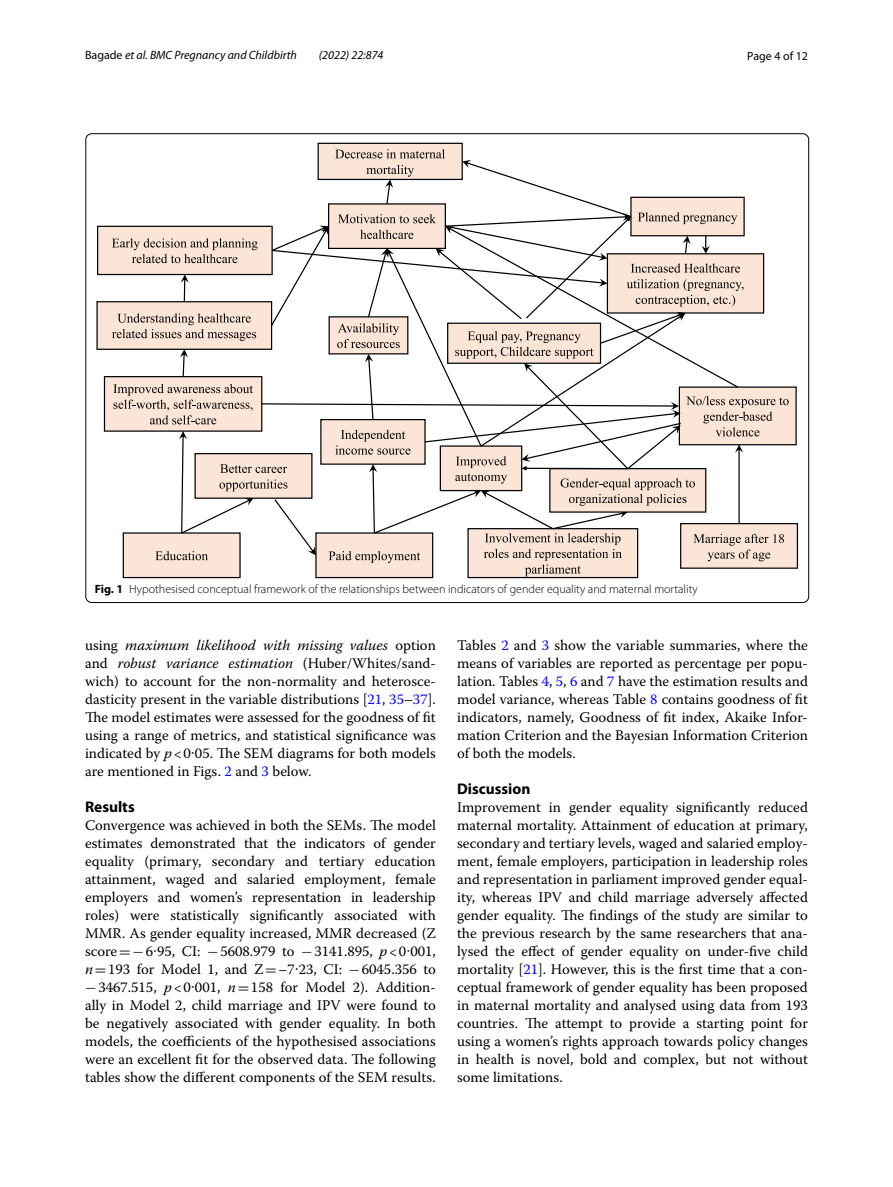
<style>
.page{position:relative;width:893px;height:1187px;background:#fff}
.page>*{position:absolute;margin:0;border:0;box-sizing:border-box;transform-origin:0 0}
.t1{font:700 15.45px "Myriad Pro";color:#000}
.t2{font:14.7px/18px "Warnock Pro";color:#000;text-align:justify}
.t3{font:300 12px "Myriad Pro";color:#000}
.t4{font:italic 12px "Myriad Pro";color:#000}
.t5{font:12px "Myriad Pro";color:#000}
.s1{font-style:normal}
.s2{font-weight:700}
.s3{font-style:italic}
.s4{color:#00f}
.s5{font-family:"Code 2000"}
.s6{font-family:"MTSY"}
</style>
<div class="page">
<div style="left:123px;top:532px;width:118px;height:46px;border:1px solid #000"></div>
<div style="left:467px;top:528px;width:171px;height:50px;border:1px solid #000"></div>
<div style="left:679px;top:387px;width:117px;height:57px;background:#fbe5d6"></div>
<div style="left:104px;top:376px;width:158px;height:55px;background:#fbe5d6;border:1px solid #000"></div>
<div style="left:98px;top:226px;width:174px;height:48px;background:#fbe5d6"></div>
<div style="left:681px;top:523px;width:116px;height:45px;background:#fbe5d6"></div>
<div style="left:680px;top:523px;width:118px;height:45px;border:1px solid #000"></div>
<div style="left:315px;top:532px;width:118px;height:46px;border:1px solid #000"></div>
<div style="left:97px;top:302px;width:175px;height:47px;background:#fbe5d6"></div>
<div style="left:318px;top:143px;width:144px;height:36px;background:#fbe5d6"></div>
<div style="left:318px;top:143px;width:145px;height:37px;border:1px solid #000"></div>
<svg style="left:112px;top:149px;width:677px;height:427px"></svg>
<p class="t4" style="left:85px;top:48px;width:213px"><span class="s1">Bagade</span> et al. BMC Pregnancy and Childbirth</p>
<p class="t4" style="left:319px;top:48px;width:66px">(2022) 22:874</p>
<p class="t5" style="left:747px;top:48px;width:62px">Page 4 of 12</p>
<p class="t3" style="left:95px;top:582px;width:604px"><span class="s2">Fig. 1</span> Hypothesised conceptual framework of the relationships between indicators of gender equality and maternal mortality</p>
<p class="t2" style="left:85px;top:635px;width:352px">using <span class="s3">maximum likelihood with missing values</span> option and <span class="s3">robust variance estimation</span> (Huber/Whites/sand&shy;wich) to account for the non-normality and heterosce&shy;dasticity present in the variable distributions [<span class="s4">21</span>, <span class="s4">35</span>–<span class="s4">37</span>].<br>The model estimates were assessed for the goodness of fit using a range of metrics, and statistical significance was indicated by <span class="s3">p</span>&lt;0<span class="s5">‧</span>05. The SEM diagrams for both models are mentioned in Figs. <span class="s4">2</span> and <span class="s4">3</span> below.</p>
<p class="t1" style="left:85px;top:796px;width:51px">Results</p>
<p class="t2" style="left:85px;top:815px;width:352px">Convergence was achieved in both the SEMs. The model estimates demonstrated that the indicators of gender equality (primary, secondary and tertiary education attainment, waged and salaried employment, female employers and women’s representation in leadership roles) were statistically significantly associated with MMR. As gender equality increased, MMR decreased (Z score<span class="s6">=−</span>6<span class="s5">‧</span>95, CI: <span class="s6">−</span>5608.979 to <span class="s6">−</span>3141.895, <span class="s3">p</span>&lt;0<span class="s5">‧</span>001, <span class="s3">n</span><span class="s6">=</span>193 for Model 1, and Z<span class="s6">=</span>–7<span class="s5">‧</span>23, CI: <span class="s6">−</span>6045.356 to <span class="s6">−</span>3467.515, <span class="s3">p</span>&lt;0<span class="s5">‧</span>001, <span class="s3">n</span><span class="s6">=</span>158 for Model 2). Addition&shy;ally in Model 2, child marriage and IPV were found to be negatively associated with gender equality. In both models, the coefficients of the hypothesised associations were an excellent fit for the observed data. The following tables show the different components of the SEM results.</p>
<p class="t2" style="left:457px;top:635px;width:352px">Tables <span class="s4">2</span> and <span class="s4">3</span> show the variable summaries, where the means of variables are reported as percentage per popu&shy;lation. Tables <span class="s4">4</span>, <span class="s4">5</span>, <span class="s4">6</span> and <span class="s4">7</span> have the estimation results and model variance, whereas Table <span class="s4">8</span> contains goodness of fit indicators, namely, Goodness of fit index, Akaike Infor&shy;mation Criterion and the Bayesian Information Criterion of both the models.</p>
<p class="t1" style="left:457px;top:778px;width:75px">Discussion</p>
<p class="t2" style="left:457px;top:797px;width:352px">Improvement in gender equality significantly reduced maternal mortality. Attainment of education at primary, secondary and tertiary levels, waged and salaried employ&shy;ment, female employers, participation in leadership roles and representation in parliament improved gender equal&shy;ity, whereas IPV and child marriage adversely affected gender equality. The findings of the study are similar to the previous research by the same researchers that ana&shy;lysed the effect of gender equality on under-five child mortality [<span class="s4">21</span>]. However, this is the first time that a con&shy;ceptual framework of gender equality has been proposed in maternal mortality and analysed using data from 193 countries. The attempt to provide a starting point for using a women’s rights approach towards policy changes in health is novel, bold and complex, but not without some limitations.</p>
</div>
